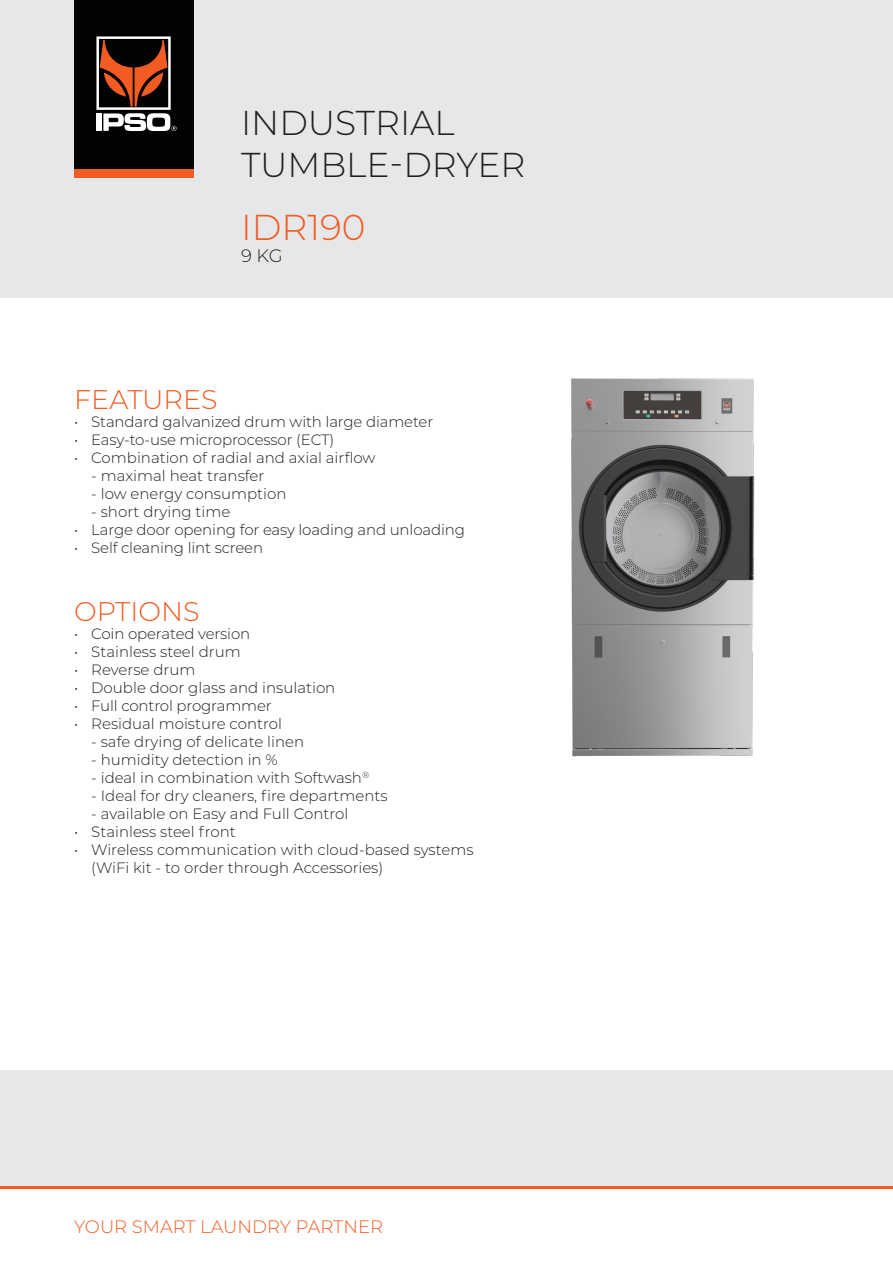
<style>
.page{position:relative;width:893px;height:1263px;background:#fff}
.page>*{position:absolute;margin:0;border:0;box-sizing:border-box;transform-origin:0 0}
.t1{font:300 36px "Montserrat";color:#f25b21}
.t2{font:300 34.5px "Montserrat";color:#231f20}
.t3{font:300 27px "Montserrat";color:#f25b21}
.t4{font:300 18px "Montserrat";color:#f25b21}
.t5{font:300 18px "Montserrat";color:#231f20}
.t6{font:300 15px/18px "Montserrat";color:#231f20}
</style>
<div class="page">
<div style="left:0;top:0;width:893px;height:298px;background:#e6e7e9"></div>
<div style="left:74px;top:168px;width:119px;height:10px;background:#f25b21"></div>
<div style="left:74px;top:0;width:119px;height:168px;background:#010203"></div>
<svg style="left:96px;top:36px;width:81px;height:95px"></svg>
<div style="left:0;top:1070px;width:893px;height:118px;background:#e6e7e9"></div>
<hr style="left:0;top:1187px;width:893px;height:2px;background:#f25b21">
<img style="left:571px;top:378px;width:184px;height:379px">
<p class="t2" style="left:241px;top:100px;width:215px">INDUSTRIAL</p>
<p class="t2" style="left:241px;top:141px;width:286px">TUMBLE-DRYER</p>
<p class="t1" style="left:241px;top:203px;width:126px">IDR190</p>
<p class="t5" style="left:241px;top:243px;width:43px">9 KG</p>
<p class="t3" style="left:74px;top:381px;width:145px">FEATURES</p>
<p class="t6" style="left:74px;top:412px;width:361px">• Standard galvanized drum with large diameter</p>
<p class="t6" style="left:74px;top:430px;width:262px">• Easy-to-use microprocessor (ECT)</p>
<p class="t6" style="left:74px;top:448px;width:303px">• Combination of radial and axial airflow</p>
<p class="t6" style="left:91px;top:466px;width:175px">- maximal heat transfer</p>
<p class="t6" style="left:91px;top:484px;width:197px">- low energy consumption</p>
<p class="t6" style="left:91px;top:502px;width:141px">- short drying time</p>
<p class="t6" style="left:74px;top:520px;width:392px">• Large door opening for easy loading and unloading</p>
<p class="t6" style="left:74px;top:538px;width:190px">• Self cleaning lint screen</p>
<p class="t3" style="left:74px;top:593px;width:127px">OPTIONS</p>
<p class="t6" style="left:74px;top:624px;width:178px">• Coin operated version</p>
<p class="t6" style="left:74px;top:642px;width:168px">• Stainless steel drum</p>
<p class="t6" style="left:74px;top:660px;width:123px">• Reverse drum</p>
<p class="t6" style="left:74px;top:678px;width:263px">• Double door glass and insulation</p>
<p class="t6" style="left:74px;top:696px;width:199px">• Full control programmer</p>
<p class="t6" style="left:74px;top:714px;width:209px">• Residual moisture control</p>
<p class="t6" style="left:91px;top:732px;width:214px">- safe drying of delicate linen</p>
<p class="t6" style="left:91px;top:750px;width:188px">- humidity detection in %</p>
<p class="t6" style="left:91px;top:768px;width:280px">- ideal in combination with Softwash<sup>®</sup></p>
<p class="t6" style="left:91px;top:786px;width:298px">- Ideal for dry cleaners, fire departments</p>
<p class="t6" style="left:91px;top:804px;width:259px">- available on Easy and Full Control</p>
<p class="t6" style="left:74px;top:822px;width:163px">• Stainless steel front</p>
<p class="t6" style="left:91px;top:840px;width:384px;text-indent:-17px">• Wireless communication with cloud-based systems (WiFi kit - to order through Accessories)</p>
<p class="t4" style="left:74px;top:1215px;width:310px">YOUR SMART LAUNDRY PARTNER</p>
</div>
